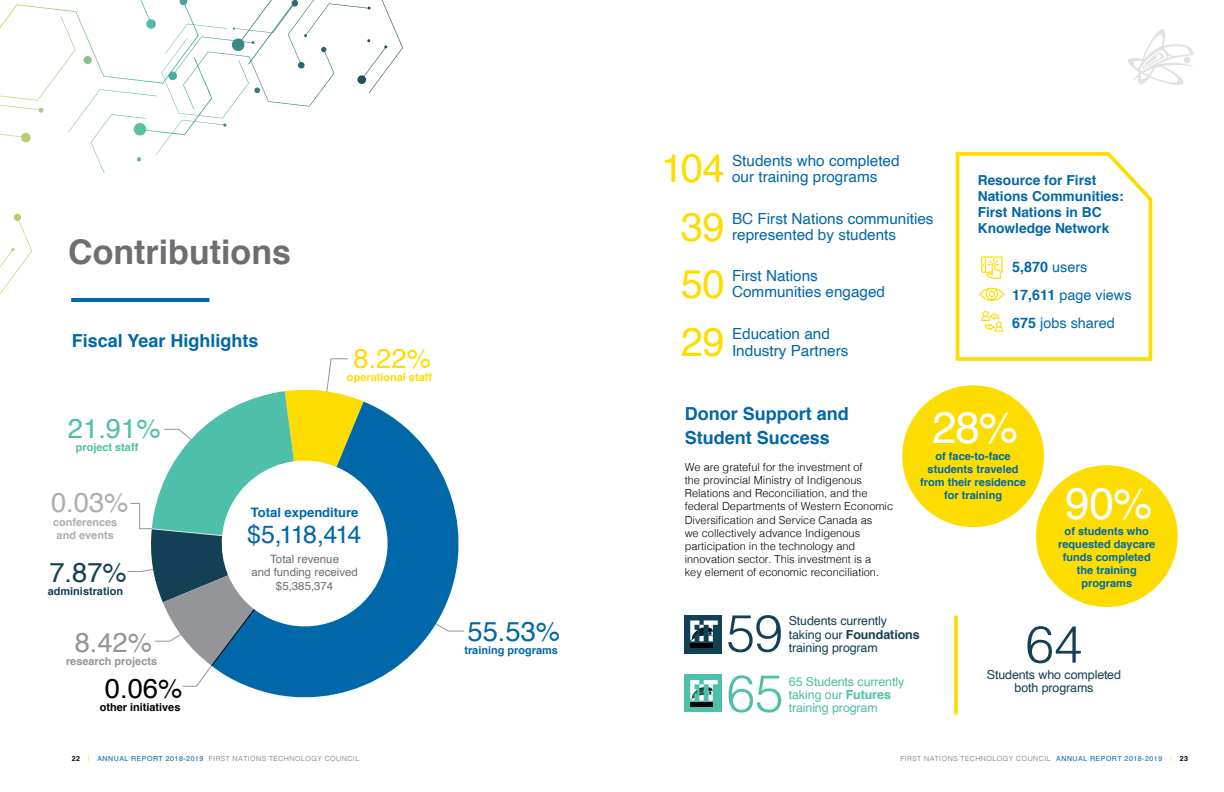
<style>
.page{position:relative;width:1224px;height:792px;background:#fff}
.page>*{position:absolute;margin:0;border:0;box-sizing:border-box;transform-origin:0 0}
.t1{font:300 51.7px "Helvetica";color:#134054}
.t2{font:300 51.7px "Helvetica";color:#4ebfa8}
.t3{font:44.2px "Helvetica";color:#fff}
.t4{font:40.1px "Helvetica";letter-spacing:-.015em;color:#fddd00}
.t5{font:700 34px "Helvetica";color:#6d6e71}
.t6{font:27.3px "Helvetica";color:#4ebfa8}
.t7{font:27.3px "Helvetica";color:#0068a8}
.t8{font:27.3px "Helvetica";color:#134054}
.t9{font:27.3px "Helvetica";color:#939598}
.t10{font:27.3px "Helvetica";color:#fddd00}
.t11{font:27.3px "Helvetica";color:#acaeb1}
.t12{font:27.3px "Helvetica";color:#000}
.t13{font:24.9px "Helvetica";letter-spacing:-.07em;color:#0068a8}
.t14{font:700 18px/24px "Helvetica";color:#0068a8}
.t15{font:15.3px/16.2px "Helvetica";color:#0068a8}
.t16{font:14.4px/28px "Helvetica";color:#0068a8}
.t17{font:700 13.8px/16px "Helvetica";color:#0068a8}
.t18{font:700 13.1px "Helvetica";color:#0068a8}
.t19{font:12.5px/13.2px "Helvetica";letter-spacing:-.01em;color:#134054;text-align:center}
.t20{font:12.5px/13.2px "Helvetica";letter-spacing:-.01em;color:#4ebfa8}
.t21{font:11.5px/13.4px "Helvetica";color:#6d6e71;text-align:center}
.t22{font:300 11px/13.2px "Helvetica";color:#000}
.t23{font:700 11px/13px "Helvetica";color:#0068a8;text-align:center}
.t24{font:700 10.9px/12.8px "Helvetica";color:#acaeb1;text-align:center}
.t25{font:700 10.9px "Helvetica";color:#939598}
.t26{font:700 10.9px "Helvetica";color:#0068a8}
.t27{font:700 10.9px "Helvetica";color:#fddd00}
.t28{font:700 10.9px "Helvetica";color:#000}
.t29{font:700 10.9px "Helvetica";color:#134054}
.t30{font:700 10.9px "Helvetica";color:#4ebfa8}
.t31{font:300 7px "Helvetica";letter-spacing:.075em;color:#6d6e71}
.s1{font-weight:700}
.s2{font-weight:700;color:#000}
.s3{color:#fddd00}
.s4{font-weight:400;color:#0068a8}
</style>
<div class="page">
<svg style="left:1128px;top:29px;width:66px;height:56px"></svg>
<svg style="left:955px;top:152px;width:198px;height:209px"></svg>
<div style="left:902px;top:385px;width:142px;height:142px;background:#fddd00;border-radius:50%"></div>
<hr style="left:71px;top:298px;width:138px;height:4px;background:#0068a8">
<svg style="left:334px;top:0;width:69px;height:93px"></svg>
<svg style="left:0;top:214px;width:32px;height:80px"></svg>
<svg style="left:0;top:0;width:334px;height:155px"></svg>
<svg style="left:247px;top:402px;width:217px;height:296px;fill:#0068a8"></svg>
<svg style="left:127px;top:359px;width:237px;height:327px"></svg>
<div style="left:685px;top:615px;width:37px;height:38px;background:#134054"></div>
<div style="left:690px;top:643px;width:23px;height:5px;background:#000101"></div>
<svg style="left:690px;top:620px;width:28px;height:21px"></svg>
<div style="left:685px;top:675px;width:37px;height:37px;background:#4ebfa8"></div>
<hr style="left:690px;top:703px;width:23px;height:4px;background:#000101">
<svg style="left:690px;top:680px;width:28px;height:21px"></svg>
<svg style="left:954px;top:615px;width:4px;height:99px"></svg>
<div style="left:1036px;top:465px;width:142px;height:142px;background:#fddd00;border-radius:50%"></div>
<svg style="left:979px;top:288px;width:26px;height:13px"></svg>
<svg style="left:981px;top:311px;width:22px;height:21px"></svg>
<svg style="left:981px;top:256px;width:22px;height:23px"></svg>
<h3 class="t5" style="left:68px;top:225px;width:224px">Contributions</h3>
<h3 class="t14" style="left:72px;top:329px;width:188px">Fiscal Year Highlights</h3>
<h3 class="t10" style="left:353px;top:337px;width:79px">8.22%</h3>
<p class="t27" style="left:347px;top:369px;width:87px">operational staff</p>
<h3 class="t4" style="left:661px;top:137px;width:65px">104</h3>
<h3 class="t15" style="left:732px;top:153px;width:169px">Students who completed our training programs</h3>
<h3 class="t4" style="left:681px;top:196px;width:45px">39</h3>
<h3 class="t15" style="left:732px;top:211px;width:203px">BC First Nations communities represented by students</h3>
<h3 class="t4" style="left:681px;top:253px;width:46px">50</h3>
<h3 class="t15" style="left:732px;top:268px;width:155px">First Nations<br>Communities engaged</h3>
<h3 class="t4" style="left:681px;top:311px;width:46px">29</h3>
<h3 class="t15" style="left:732px;top:326px;width:118px">Education and<br>Industry Partners</h3>
<p class="t17" style="left:978px;top:173px;width:148px">Resource for First<br>Nations Communities:<br>First Nations in BC<br>Knowledge Network</p>
<h3 class="t16" style="left:1012px;top:253px;width:121px"><span class="s1">5,870</span> users<br><span class="s1">17,611</span> page views<br><span class="s1">675</span> jobs shared</h3>
<h3 class="t14" style="left:685px;top:402px;width:165px">Donor Support and<br>Student Success</h3>
<p class="t22" style="left:685px;top:459px;width:210px">We are grateful for the investment of<br>the provincial Ministry of Indigenous Relations and Reconciliation, and the federal Departments of Western Economic Diversification and Service Canada as<br>we collectively advance Indigenous participation in the technology and innovation sector. This investment is a</p>
<h2 class="t3" style="left:932px;top:393px;width:88px">28%</h2>
<p class="t23" style="left:920px;top:449px;width:107px">of face-to-face students traveled from their residence for training</p>
<h3 class="t6" style="left:68px;top:407px;width:94px">21.91%</h3>
<p class="t30" style="left:76px;top:439px;width:64px">project staff</p>
<h2 class="t3" style="left:1065px;top:469px;width:89px">90%</h2>
<p class="t23" style="left:1058px;top:538px;width:99px">requested daycare funds completed the training programs</p>
<h3 class="t11" style="left:51px;top:482px;width:79px">0.03%</h3>
<p class="t18" style="left:251px;top:501px;width:109px">Total expenditure</p>
<h3 class="t13" style="left:247px;top:515px;width:116px">$5,118,414</h3>
<p class="t21" style="left:251px;top:553px;width:108px">Total revenue<br>and funding received $5,385,374</p>
<p class="t24" style="left:53px;top:516px;width:66px">conferences and events</p>
<p class="t23" style="left:1065px;top:525px;width:86px">of students who</p>
<h3 class="t8" style="left:49px;top:551px;width:79px">7.87%</h3>
<p class="t22" style="left:685px;top:565px;width:196px">key element of economic reconciliation.</p>
<p class="t29" style="left:48px;top:583px;width:77px">administration</p>
<h3 class="t9" style="left:75px;top:621px;width:79px">8.42%</h3>
<p class="t25" style="left:66px;top:652px;width:93px">research projects</p>
<h1 class="t1" style="left:726px;top:589px;width:58px">59</h1>
<p class="t19" style="left:789px;top:615px;width:132px;text-align:left">Students currently taking our <span class="s1">Foundations </span>training program</p>
<h1 class="t2" style="left:726px;top:649px;width:59px">65</h1>
<p class="t20" style="left:789px;top:675px;width:117px">65 Students currently taking our <span class="s1">Futures </span>training program</p>
<h3 class="t7" style="left:468px;top:610px;width:94px">55.53%</h3>
<p class="t26" style="left:464px;top:642px;width:95px">training programs</p>
<h1 class="t1" style="left:1025px;top:600px;width:59px">64</h1>
<p class="t19" style="left:987px;top:669px;width:136px">Students who completed both programs</p>
<h3 class="t12" style="left:105px;top:667px;width:79px">0.06%</h3>
<p class="t28" style="left:100px;top:699px;width:82px">other initiatives</p>
<p class="t31" style="left:72px;top:753px;width:289px"><span class="s2">22</span> <span class="s3">|</span> <span class="s4">ANNUAL REPORT 2018-2019</span> FIRST NATIONS TECHNOLOGY COUNCIL</p>
<p class="t31" style="left:900px;top:753px;width:289px">FIRST NATIONS TECHNOLOGY COUNCIL <span class="s4">ANNUAL REPORT 2018-2019</span> <span class="s3">|</span> <span class="s2">23</span></p>
</div>
